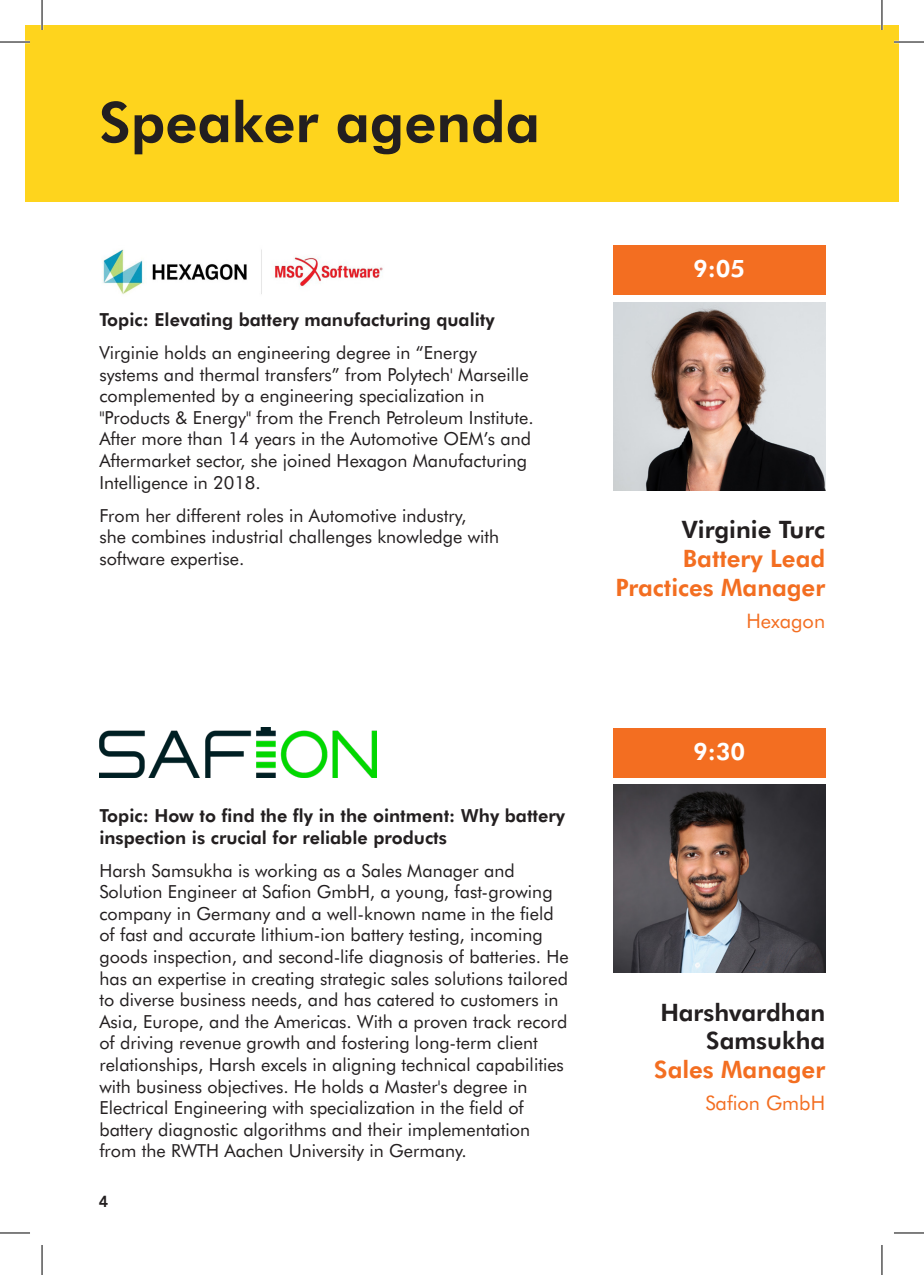
<style>
.page{position:relative;width:924px;height:1275px;background:#fff}
.page>*{position:absolute;margin:0;border:0;box-sizing:border-box;transform-origin:0 0}
.t1{font:700 56px "Futura BT";color:#231f20}
.t2{font:700 24px/28.8px "Futura BT";color:#f36e21;text-align:right}
.t3{font:700 24px/28.8px "Futura BT";color:#231f20;text-align:right}
.t4{font:700 24px "Futura BT";color:#fff}
.t5{font:20px "Futura BT";color:#f36e21}
.t6{font:18px/21.6px "Futura BT";color:#231f20}
.t7{font:700 18px/21.6px "Futura BT";color:#231f20}
.t8{font:800 16px "Avenir";color:#231f20}
.s1{color:#231f20}
.s2{color:#f36e21}
</style>
<div class="page">
<img style="left:99px;top:728px;width:277px;height:49px">
<img style="left:613px;top:784px;width:211px;height:189px">
<div style="left:25px;top:25px;width:873px;height:177px;background:#fed41d"></div>
<img style="left:613px;top:302px;width:211px;height:188px">
<div style="left:613px;top:728px;width:212px;height:49px;background:#f36e21"></div>
<div style="left:613px;top:245px;width:212px;height:50px;background:#f36e21"></div>
<img style="left:102px;top:249px;width:281px;height:46px">
<hr style="left:0;top:41px;width:30px;height:2px;background:#fff">
<hr style="left:893px;top:41px;width:30px;height:2px;background:#fff">
<hr style="left:41px;top:0;width:2px;height:30px;background:#fff">
<hr style="left:880px;top:0;width:2px;height:30px;background:#fff">
<hr style="left:0;top:42px;width:30px;height:1px;background:#000">
<hr style="left:893px;top:42px;width:30px;height:1px;background:#000">
<hr style="left:0;top:1232px;width:30px;height:1px;background:#000">
<hr style="left:893px;top:1232px;width:30px;height:1px;background:#000">
<hr style="left:42px;top:0;width:1px;height:30px;background:#000">
<hr style="left:42px;top:1245px;width:1px;height:30px;background:#000">
<hr style="left:881px;top:0;width:1px;height:30px;background:#000">
<hr style="left:881px;top:1245px;width:1px;height:30px;background:#000">
<p class="t1" style="left:99px;top:86px;width:441px">Speaker agenda</p>
<p class="t7" style="left:99px;top:308px;width:396px">Topic: Elevating battery manufacturing quality</p>
<p class="t6" style="left:99px;top:341px;width:435px">Virginie holds an engineering degree in “Energy systems and thermal transfers” from Polytech' Marseille complemented by a engineering specialization in "Products &amp; Energy" from the French Petroleum Institute.<br>After more than 14 years in the Automotive OEM’s and Aftermarket sector, she joined Hexagon Manufacturing Intelligence in 2018.</p>
<p class="t6" style="left:99px;top:504px;width:401px">From her different roles in Automotive industry,<br>she combines industrial challenges knowledge with software expertise.</p>
<p class="t7" style="left:99px;top:804px;width:467px">Topic: How to find the fly in the ointment: Why battery inspection is crucial for reliable products</p>
<p class="t6" style="left:99px;top:859px;width:470px">Harsh Samsukha is working as a Sales Manager and Solution Engineer at Safion GmbH, a young, fast-growing company in Germany and a well-known name in the field of fast and accurate lithium-ion battery testing, incoming goods inspection, and second-life diagnosis of batteries. He has an expertise in creating strategic sales solutions tailored to diverse business needs, and has catered to customers in Asia, Europe, and the Americas. With a proven track record of driving revenue growth and fostering long-term client relationships, Harsh excels in aligning technical capabilities with business objectives. He holds a Master's degree in Electrical Engineering with specialization in the field of battery diagnostic algorithms and their implementation from the RWTH Aachen University in Germany.</p>
<p class="t8" style="left:99px;top:1189px;width:11px">4</p>
<p class="t4" style="left:692px;top:253px;width:54px">9:05</p>
<p class="t2" style="left:615px;top:514px;width:211px"><span class="s1">Virginie Turc<br></span>Battery Lead<br>Practices Manager</p>
<p class="t5" style="left:746px;top:608px;width:80px">Hexagon</p>
<p class="t4" style="left:692px;top:736px;width:54px">9:30</p>
<p class="t3" style="left:654px;top:997px;width:172px">Harshvardhan<br>Samsukha<br><span class="s2">Sales Manager</span></p>
<p class="t5" style="left:705px;top:1090px;width:121px">Safion GmbH</p>
</div>
